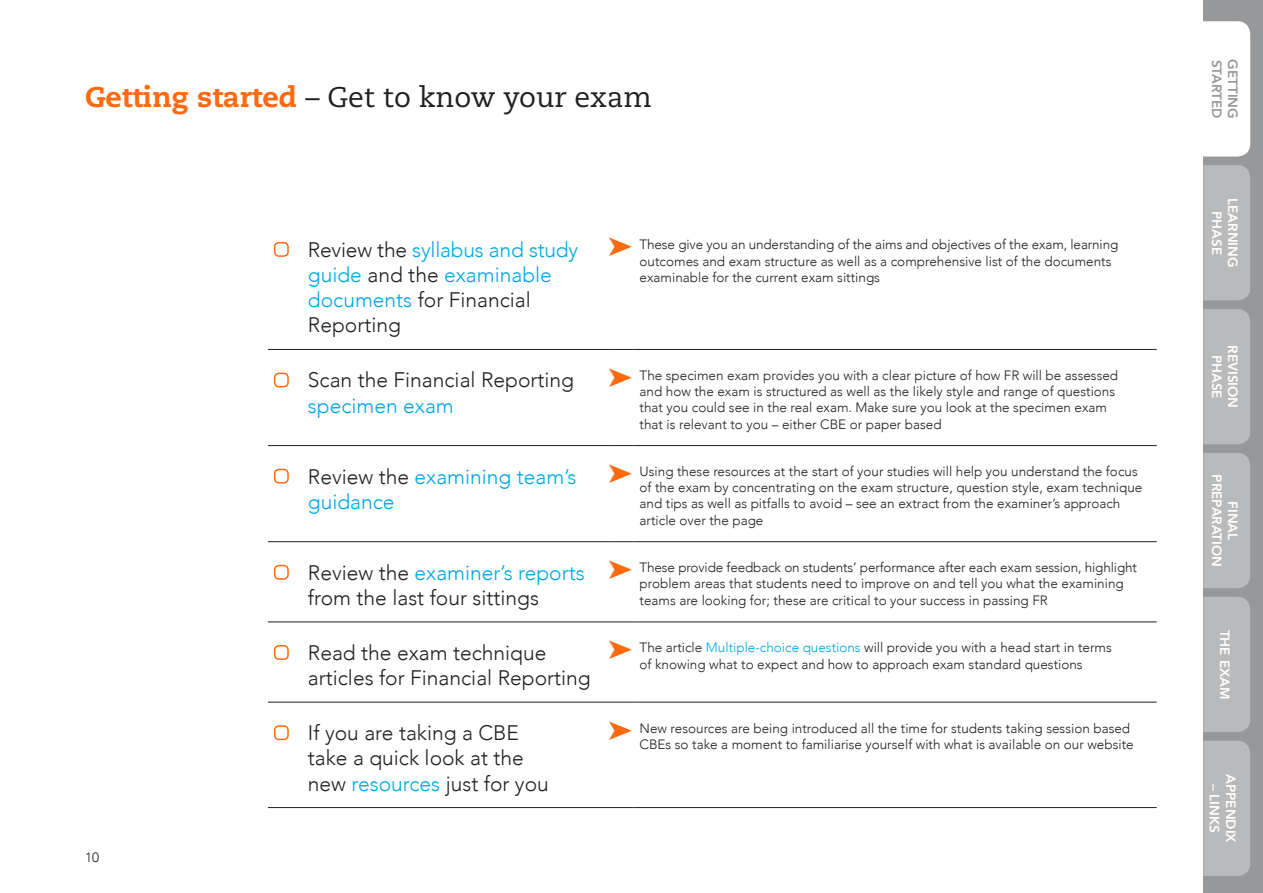
<style>
.page{position:relative;width:1263px;height:893px;background:#fff}
.page>*{position:absolute;margin:0;border:0;box-sizing:border-box;transform-origin:0 0}
.RUNNING_HEADER{font:28.35px "Caecilia";color:#231f20}
.CHECKLIST{font:300 21px/25.2px "Avenir";color:#231f20}
.CHECKLIST-2{font:300 21px/25.2px "Avenir";color:#00a8e4}
.TABLE_BODY_COPY{font:300 13.5px/16.2px "Avenir";color:#231f20}
.TAB_TITLE{font:800 13.5px/16.2px "Avenir";color:#fff;text-align:center}
.TAB_TITLE-2{font:800 13.5px "Avenir";color:#97989a}
.PAGE_NUMBER{font:300 13.5px "Avenir";color:#231f20}
.s1{font-weight:800;color:#ff6a10}
.s2{color:#231f20}
.s3{color:#00a8e4}
</style>
<div class="page">
<hr style="left:268px;top:349px;width:340px;height:1px;background:#231f20">
<svg style="left:608px;top:349px;width:26px;height:1px"></svg>
<hr style="left:634px;top:349px;width:523px;height:1px;background:#231f20">
<hr style="left:268px;top:445px;width:340px;height:1px;background:#231f20">
<svg style="left:608px;top:445px;width:26px;height:1px"></svg>
<hr style="left:634px;top:445px;width:523px;height:1px;background:#231f20">
<hr style="left:268px;top:541px;width:340px;height:1px;background:#231f20">
<svg style="left:608px;top:541px;width:26px;height:1px"></svg>
<hr style="left:634px;top:541px;width:523px;height:1px;background:#231f20">
<hr style="left:268px;top:621px;width:340px;height:1px;background:#231f20">
<svg style="left:608px;top:621px;width:26px;height:1px"></svg>
<hr style="left:634px;top:621px;width:523px;height:1px;background:#231f20">
<svg style="left:608px;top:702px;width:26px;height:1px"></svg>
<hr style="left:268px;top:702px;width:340px;height:1px;background:#231f20">
<hr style="left:634px;top:702px;width:523px;height:1px;background:#231f20">
<hr style="left:268px;top:807px;width:340px;height:1px;background:#231f20">
<svg style="left:608px;top:807px;width:26px;height:1px"></svg>
<hr style="left:634px;top:807px;width:523px;height:1px;background:#231f20">
<div style="left:274px;top:242px;width:15px;height:15px;border:2px solid #ff6a10;border-radius:4px"></div>
<div style="left:274px;top:373px;width:15px;height:14px;border:2px solid #ff6a10;border-radius:4px"></div>
<div style="left:274px;top:469px;width:15px;height:15px;border:2px solid #ff6a10;border-radius:4px"></div>
<div style="left:274px;top:565px;width:15px;height:15px;border:2px solid #ff6a10;border-radius:4px"></div>
<div style="left:274px;top:645px;width:15px;height:15px;border:2px solid #ff6a10;border-radius:4px"></div>
<div style="left:274px;top:725px;width:15px;height:15px;border:2px solid #ff6a10;border-radius:4px"></div>
<div style="left:1203px;top:0;width:60px;height:893px;background:#97989a"></div>
<div style="left:1203px;top:453px;width:47px;height:135px;background:#b9babb"></div>
<div style="left:1203px;top:309px;width:47px;height:135px;background:#b9babb"></div>
<div style="left:1203px;top:21px;width:47px;height:136px;background:#fff"></div>
<div style="left:1203px;top:597px;width:47px;height:135px;background:#b9babb"></div>
<div style="left:1203px;top:165px;width:47px;height:135px;background:#b9babb"></div>
<div style="left:1203px;top:741px;width:47px;height:135px;background:#b9babb"></div>
<p class="RUNNING_HEADER" style="left:85px;top:81px;width:568px"><span class="s1">Getting started</span> – Get to know your exam</p>
<p class="PAGE_NUMBER" style="left:85px;top:849px;width:16px">10</p>
<p class="CHECKLIST-2" style="left:308px;top:237px;width:272px"><span class="s2">Review the</span> syllabus and study guide <span class="s2">and the</span> examinable documents <span class="s2">for Financial<br>Reporting</span></p>
<p class="TABLE_BODY_COPY" style="left:640px;top:237px;width:480px">These give you an understanding of the aims and objectives of the exam, learning outcomes and exam structure as well as a comprehensive list of the documents examinable for the current exam sittings</p>
<p class="CHECKLIST" style="left:308px;top:368px;width:268px">Scan the Financial Reporting <span class="s3">specimen exam</span></p>
<p class="TABLE_BODY_COPY" style="left:640px;top:367px;width:480px">The specimen exam provides you with a clear picture of how FR will be assessed and how the exam is structured as well as the likely style and range of questions that you could see in the real exam. Make sure you look at the specimen exam that is relevant to you – either CBE or paper based</p>
<p class="CHECKLIST-2" style="left:308px;top:464px;width:270px"><span class="s2">Review the</span> examining team’s guidance</p>
<p class="TABLE_BODY_COPY" style="left:640px;top:463px;width:504px">Using these resources at the start of your studies will help you understand the focus of the exam by concentrating on the exam structure, question style, exam technique and tips as well as pitfalls to avoid – see an extract from the examiner’s approach article over the page</p>
<p class="CHECKLIST" style="left:308px;top:560px;width:278px">Review the <span class="s3">examiner’s reports </span>from the last four sittings</p>
<p class="TABLE_BODY_COPY" style="left:640px;top:559px;width:499px">These provide feedback on students’ performance after each exam session, highlight problem areas that students need to improve on and tell you what the examining teams are looking for; these are critical to your success in passing FR</p>
<p class="CHECKLIST" style="left:308px;top:640px;width:284px">Read the exam technique articles for Financial Reporting</p>
<p class="TABLE_BODY_COPY" style="left:640px;top:640px;width:474px">The article <span class="s3">Multiple-choice questions</span> will provide you with a head start in terms of knowing what to expect and how to approach exam standard questions</p>
<p class="CHECKLIST" style="left:308px;top:720px;width:242px">If you are taking a CBE take a quick look at the new <span class="s3">resources</span> just for you</p>
<p class="TABLE_BODY_COPY" style="left:640px;top:720px;width:496px">New resources are being introduced all the time for students taking session based<br>CBEs so take a moment to familiarise yourself with what is available on our website</p>
<p class="TAB_TITLE-2" style="left:1227px;top:60px;width:60px;rotate:90deg">STARTED</p>
<p class="TAB_TITLE-2" style="left:1243px;top:59px;width:61px;rotate:90deg">GETTING</p>
<p class="TAB_TITLE" style="left:1241px;top:198px;width:71px;rotate:90deg">LEARNING<br>PHASE</p>
<p class="TAB_TITLE" style="left:1241px;top:345px;width:65px;rotate:90deg">REVISION<br>PHASE</p>
<p class="TAB_TITLE" style="left:1241px;top:474px;width:94px;rotate:90deg">FINAL<br>PREPARATION</p>
<p class="TAB_TITLE" style="left:1233px;top:630px;width:71px;rotate:90deg">THE EXAM</p>
<p class="TAB_TITLE" style="left:1239px;top:774px;width:70px;rotate:90deg">APPENDIX</p>
<p class="TAB_TITLE" style="left:1222px;top:784px;width:51px;rotate:90deg">– LINKS</p>
</div>
